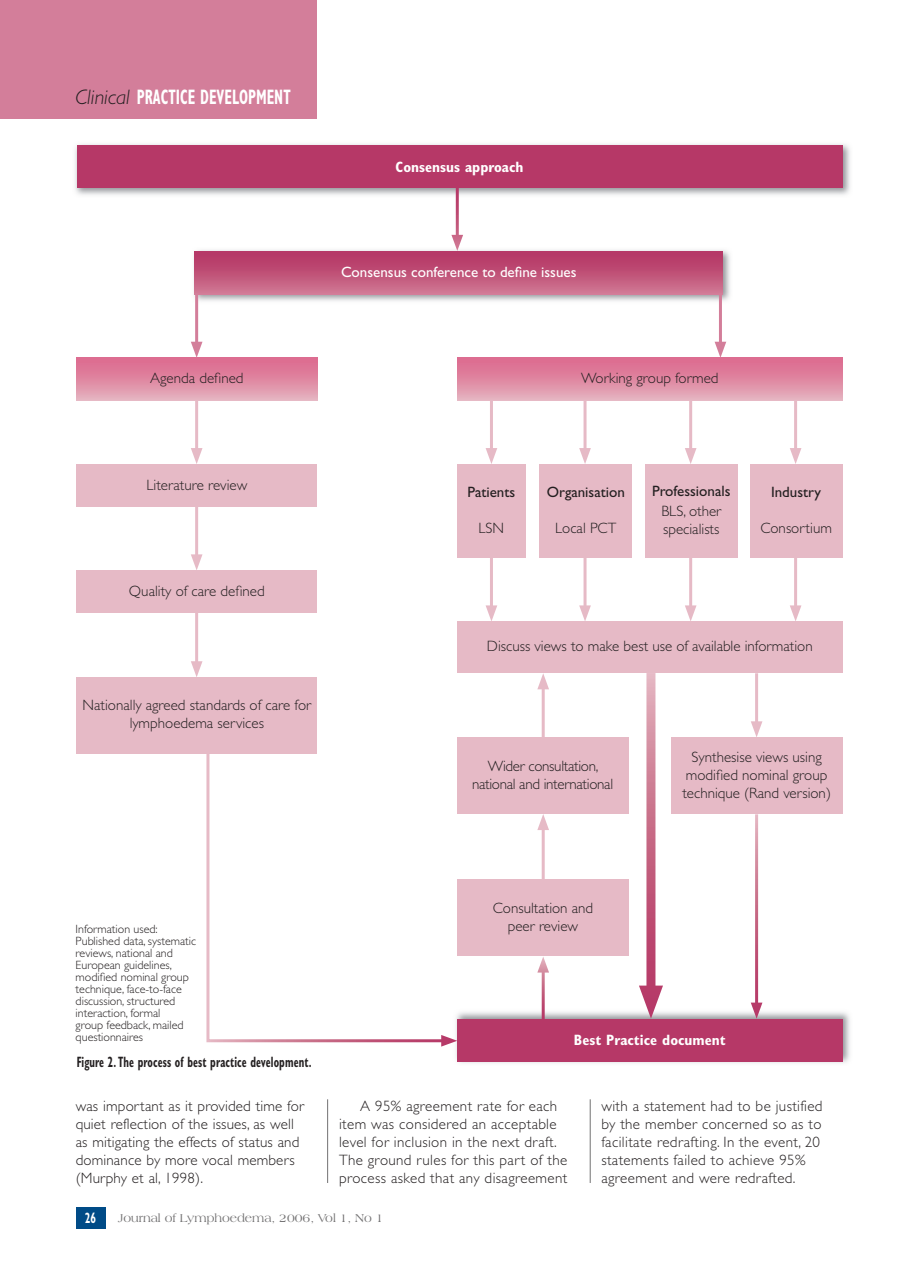
<style>
.page{position:relative;width:917px;height:1287px;background:#fff}
.page>*{position:absolute;margin:0;border:0;box-sizing:border-box;transform-origin:0 0}
.t1{font:700 condensed 21px "Gill Sans";color:#fff;scale:.7 1}
.t2{font:300 15px/18px "Gill Sans";letter-spacing:.01em;color:#231f20}
.t3{font:700 condensed 15px "Gill Sans";letter-spacing:.01em;color:#231f20;scale:.7 1}
.t4{font:300 15px/18px "Gill Sans";letter-spacing:-.02em;color:#231f20;text-align:center}
.t5{font:15px "Gill Sans";color:#231f20}
.t6{font:700 condensed 15px "Gill Sans";color:#fff}
.t7{font:15px "Gill Sans";color:#fff}
.t8{font:700 condensed 15px "Gill Sans";color:#fff;scale:.7 1}
.t9{font:300 12px/12px "Gill Sans";color:#231f20}
.t10{font:12px "Americana BT";color:#727172}
.s1{font-weight:300;font-style:italic;font-stretch:normal;color:#231f20}
</style>
<div class="page">
<hr style="left:327px;top:1099px;width:1px;height:84px;background:#727172">
<hr style="left:590px;top:1099px;width:1px;height:84px;background:#727172">
<img style="left:75px;top:144px;width:775px;height:54px">
<div style="left:77px;top:145px;width:765px;height:43px;background:#b63867"></div>
<img style="left:194px;top:250px;width:536px;height:54px">
<div style="left:195px;top:251px;width:527px;height:43px;background:linear-gradient(to bottom,#b23060,#cf7691)"></div>
<div style="left:77px;top:358px;width:240px;height:42px;background:linear-gradient(to bottom,#dc648a,#e4adbb)"></div>
<div style="left:457px;top:358px;width:385px;height:42px;background:linear-gradient(to bottom,#dc648a,#e4adbb)"></div>
<div style="left:77px;top:464px;width:240px;height:43px;background:#e6bac6"></div>
<div style="left:77px;top:570px;width:240px;height:43px;background:#e6bac6"></div>
<div style="left:77px;top:677px;width:240px;height:76px;background:#e6bac6"></div>
<div style="left:457px;top:464px;width:68px;height:94px;background:#e6bac6"></div>
<div style="left:539px;top:464px;width:93px;height:94px;background:#e6bac6"></div>
<div style="left:645px;top:464px;width:92px;height:94px;background:#e6bac6"></div>
<div style="left:457px;top:621px;width:385px;height:51px;background:#e6bac6"></div>
<div style="left:457px;top:737px;width:171px;height:77px;background:#e6bac6"></div>
<div style="left:671px;top:737px;width:171px;height:77px;background:#e6bac6"></div>
<img style="left:456px;top:1008px;width:394px;height:55px">
<div style="left:457px;top:1019px;width:385px;height:42px;background:#b63867"></div>
<div style="left:457px;top:879px;width:171px;height:77px;background:#e6bac6"></div>
<div style="left:750px;top:464px;width:92px;height:94px;background:#e6bac6"></div>
<hr style="left:456px;top:186px;width:3px;height:54px;background:#fff">
<svg style="left:451px;top:235px;width:12px;height:16px"></svg>
<hr style="left:195px;top:293px;width:3px;height:54px;background:#d37e9a">
<svg style="left:191px;top:342px;width:11px;height:16px"></svg>
<hr style="left:719px;top:293px;width:3px;height:54px;background:#d37e9a">
<svg style="left:714px;top:342px;width:12px;height:16px"></svg>
<hr style="left:195px;top:507px;width:3px;height:53px;background:#e6bac6">
<svg style="left:191px;top:554px;width:11px;height:16px"></svg>
<hr style="left:195px;top:613px;width:3px;height:54px;background:#e6bac6">
<svg style="left:191px;top:661px;width:11px;height:16px"></svg>
<hr style="left:195px;top:400px;width:3px;height:54px;background:#e6bac6">
<svg style="left:191px;top:448px;width:11px;height:16px"></svg>
<hr style="left:490px;top:400px;width:3px;height:54px;background:#e6bac6">
<svg style="left:485px;top:448px;width:12px;height:16px"></svg>
<hr style="left:583px;top:400px;width:3px;height:54px;background:#e6bac6">
<svg style="left:579px;top:448px;width:12px;height:16px"></svg>
<hr style="left:689px;top:400px;width:3px;height:54px;background:#e6bac6">
<svg style="left:685px;top:448px;width:11px;height:16px"></svg>
<hr style="left:794px;top:400px;width:3px;height:54px;background:#e6bac6">
<svg style="left:790px;top:448px;width:11px;height:16px"></svg>
<hr style="left:490px;top:557px;width:3px;height:54px;background:#e6bac6">
<svg style="left:485px;top:605px;width:12px;height:16px"></svg>
<hr style="left:583px;top:557px;width:3px;height:54px;background:#e6bac6">
<svg style="left:579px;top:605px;width:12px;height:16px"></svg>
<hr style="left:689px;top:557px;width:3px;height:54px;background:#e6bac6">
<svg style="left:685px;top:605px;width:11px;height:16px"></svg>
<hr style="left:794px;top:557px;width:3px;height:54px;background:#e6bac6">
<svg style="left:790px;top:605px;width:11px;height:16px"></svg>
<hr style="left:755px;top:673px;width:3px;height:54px;background:#e6bac6">
<svg style="left:751px;top:721px;width:11px;height:16px"></svg>
<hr style="left:541px;top:683px;width:3px;height:54px;background:#e6bac6">
<svg style="left:537px;top:673px;width:12px;height:16px"></svg>
<hr style="left:541px;top:824px;width:3px;height:55px;background:#e6bac6">
<svg style="left:537px;top:814px;width:12px;height:16px"></svg>
<hr style="left:541px;top:967px;width:3px;height:52px;background:#fff">
<svg style="left:537px;top:957px;width:12px;height:15px"></svg>
<svg style="left:750px;top:1002px;width:12px;height:16px"></svg>
<svg style="left:205px;top:753px;width:236px;height:290px"></svg>
<svg style="left:441px;top:1035px;width:16px;height:11px"></svg>
<svg style="left:646px;top:673px;width:9px;height:312px"></svg>
<svg style="left:639px;top:985px;width:24px;height:33px"></svg>
<div style="left:0;top:0;width:316px;height:118px;background:#d37e9a"></div>
<div style="left:76px;top:1207px;width:29px;height:21px;background:#004b87"></div>
<h1 class="t1" style="left:76px;top:84px;width:309px"><span class="s1">Clinical</span> PRACTICE DEVELOPMENT</h1>
<p class="t6" style="left:395px;top:158px;width:129px">Consensus approach</p>
<p class="t7" style="left:341px;top:263px;width:237px">Consensus conference to define issues</p>
<p class="t2" style="left:150px;top:369px;width:95px">Agenda defined</p>
<p class="t2" style="left:581px;top:369px;width:139px">Working group formed</p>
<p class="t2" style="left:146px;top:476px;width:102px">Literature review</p>
<p class="t2" style="left:129px;top:582px;width:137px">Quality of care defined</p>
<p class="t5" style="left:467px;top:483px;width:49px">Patients</p>
<p class="t2" style="left:478px;top:519px;width:27px">LSN</p>
<p class="t5" style="left:546px;top:483px;width:80px">Organisation</p>
<p class="t2" style="left:555px;top:519px;width:63px">Local PCT</p>
<p class="t5" style="left:652px;top:482px;width:80px">Professionals</p>
<p class="t2" style="left:661px;top:502px;width:61px">BLS, other specialists</p>
<p class="t5" style="left:771px;top:483px;width:52px">Industry</p>
<p class="t2" style="left:760px;top:519px;width:73px">Consortium</p>
<p class="t2" style="left:83px;top:696px;width:230px;text-align:center">Nationally agreed standards of care for lymphoedema services</p>
<p class="t2" style="left:487px;top:637px;width:327px">Discuss views to make best use of available information</p>
<p class="t4" style="left:472px;top:757px;width:143px">Wider consultation, national and international</p>
<p class="t2" style="left:682px;top:748px;width:150px;text-align:center">Synthesise views using modified nominal group technique (Rand version)</p>
<p class="t2" style="left:493px;top:899px;width:102px">Consultation and</p>
<p class="t9" style="left:76px;top:923px;width:84px">Information used:</p>
<p class="t2" style="left:508px;top:917px;width:72px">peer review</p>
<p class="t9" style="left:76px;top:935px;width:122px">Published data, systematic reviews, national and<br>European guidelines, modified nominal group technique, face-to-face discussion, structured interaction, formal<br>group feedback, mailed questionnaires</p>
<p class="t3" style="left:77px;top:1052px;width:337px">Figure 2. The process of best practice development.</p>
<p class="t6" style="left:574px;top:1030px;width:153px">Best Practice document</p>
<p class="t2" style="left:76px;top:1096px;width:230px">was important as it provided time for quiet reflection of the issues, as well as mitigating the effects of status and dominance by more vocal members (Murphy et al, 1998).</p>
<p class="t2" style="left:339px;top:1096px;width:230px;text-indent:21px">A 95% agreement rate for each item was considered an acceptable level for inclusion in the next draft.<br>The ground rules for this part of the process asked that any disagreement</p>
<p class="t2" style="left:601px;top:1096px;width:223px">with a statement had to be justified by the member concerned so as to facilitate redrafting. In the event, 20 statements failed to achieve 95% agreement and were redrafted.</p>
<p class="t8" style="left:85px;top:1209px;width:17px">26</p>
<p class="t10" style="left:118px;top:1211px;width:267px">Journal of Lymphoedema, 2006, Vol 1, No 1</p>
</div>
